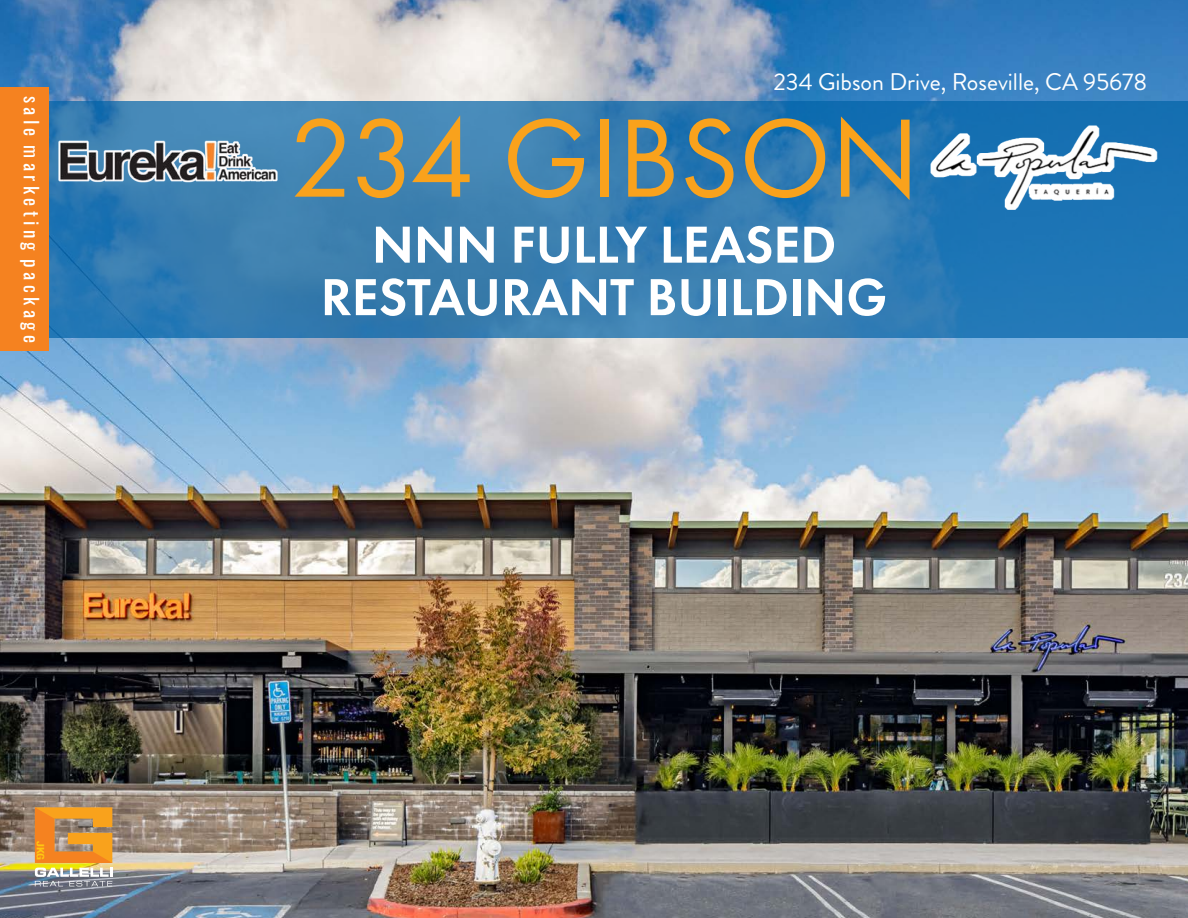
<style>
.page{position:relative;width:1188px;height:918px;background:#fff}
.page>*{position:absolute;margin:0;border:0;box-sizing:border-box;transform-origin:0 0}
.t1{font:115.5px "Futura PT";color:#f9a21c}
.t2{font:600 54px "Futura PT";color:#fff}
.t3{font:24px "Brandon Grotesque";color:#fff}
.t4{font:19.05px "Oswald";color:#fff}
.t5{font:700 condensed 10.35px "Helvetica Neue LT Std";color:#fec711;scale:1.21 1}
</style>
<div class="page">
<img style="left:0;top:0;width:1188px;height:918px">
<svg style="left:49px;top:101px;width:1139px;height:237px;background:#327cb2"></svg>
<div style="left:0;top:87px;width:49px;height:264px;background:#f58220"></div>
<img style="left:35px;top:807px;width:77px;height:79px">
<img style="left:53px;top:135px;width:230px;height:53px">
<img style="left:921px;top:120px;width:247px;height:95px">
<p class="t4" style="left:49px;top:96px;width:249px;rotate:90deg">s a l e m a r k e t i n g p a c k a g e</p>
<p class="t5" style="left:47px;top:841px;width:18px;rotate:90deg">JKG</p>
<p class="t3" style="left:773px;top:66px;width:375px">234 Gibson Drive, Roseville, CA 95678</p>
<p class="t1" style="left:289px;top:90px;width:632px">234 GIBSON</p>
<p class="t2" style="left:372px;top:211px;width:466px">NNN FULLY LEASED</p>
<p class="t2" style="left:321px;top:263px;width:568px">RESTAURANT BUILDING</p>
</div>
